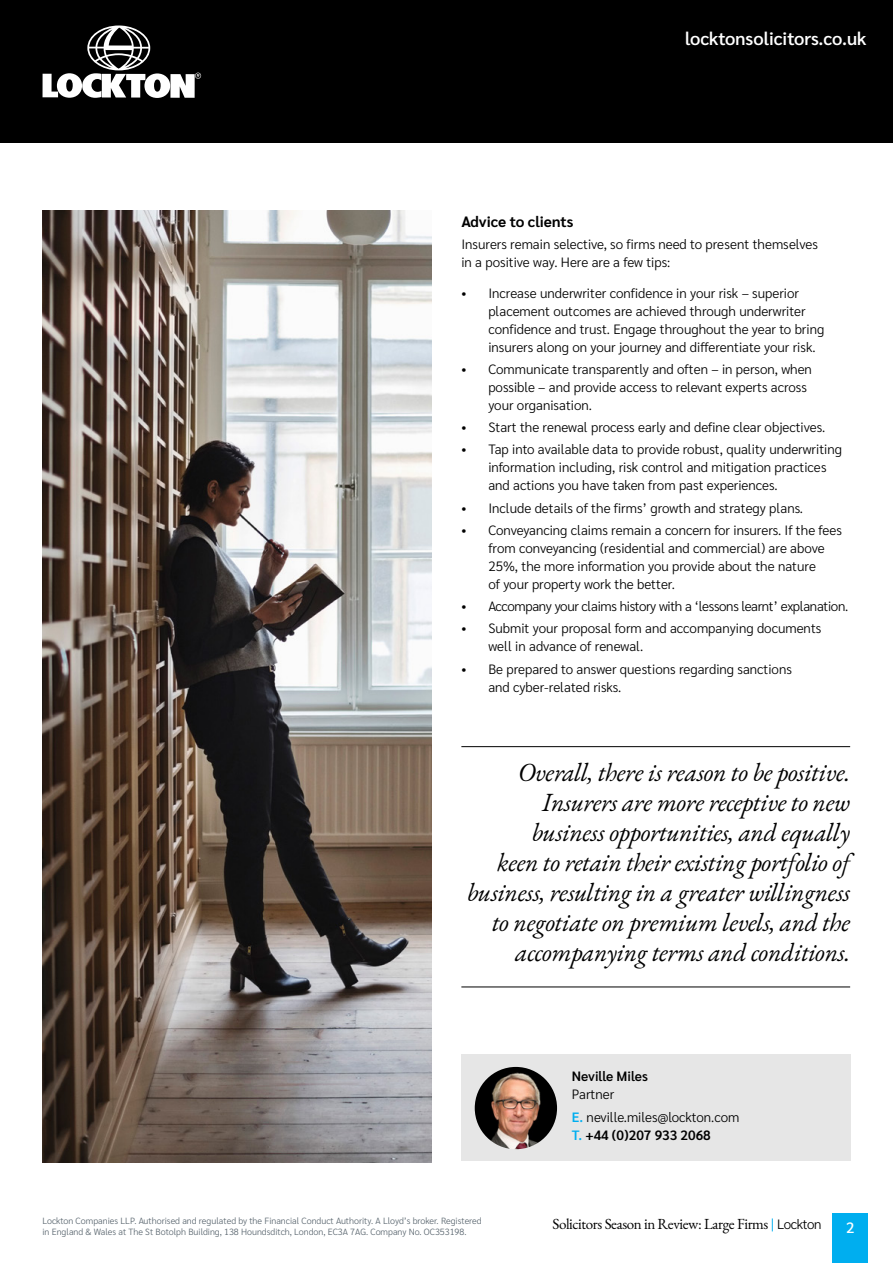
<style>
.page{position:relative;width:893px;height:1263px;background:#fff}
.page>*{position:absolute;margin:0;border:0;box-sizing:border-box;transform-origin:0 0}
.t1{font:italic 25.5px/30px "EB Garamond";letter-spacing:-.01em;color:#000;text-align:right}
.t2{font:600 18px "Sarabun";color:#fff}
.t3{font:15px "EB Garamond";letter-spacing:-.025em;color:#000}
.t4{font:700 15px "Sarabun";color:#000}
.t5{font:500 15px "Sarabun";color:#fff}
.t6{font:300 13.5px/18px "Sarabun";color:#000}
.t7{font:300 13.5px "Sarabun";letter-spacing:-.025em;color:#000}
.t8{font:600 13.5px "Sarabun";color:#000}
.t9{font:300 9px/10.8px "Sarabun";color:#5b6770}
.s1{font-weight:600;color:#00aeef}
.s2{color:#00aeef}
.s3{font-family:"Sarabun";font-weight:300;color:#00aeef}
.s4{font-family:"Sarabun";font-weight:300;font-size:13.5px}
</style>
<div class="page">
<div style="left:832px;top:1213px;width:36px;height:50px;background:#00aeef"></div>
<div style="left:0;top:0;width:893px;height:142px;background:#000"></div>
<svg style="left:43px;top:26px;width:158px;height:72px"></svg>
<div style="left:461px;top:1054px;width:389px;height:106px;background:#e6e6e6"></div>
<img style="left:475px;top:1067px;width:82px;height:82px;border-radius:41px">
<img style="left:43px;top:210px;width:389px;height:952px">
<hr style="left:461px;top:746px;width:389px;height:1px;background:#000">
<hr style="left:461px;top:986px;width:389px;height:1px;background:#000">
<h2 class="t2" style="left:685px;top:28px;width:183px">locktonsolicitors.co.uk</h2>
<p class="t4" style="left:461px;top:213px;width:114px">Advice to clients</p>
<p class="t6" style="left:461px;top:235px;width:358px">Insurers remain selective, so firms need to present themselves in a positive way. Here are a few tips:</p>
<p class="t6" style="left:488px;top:284px;width:337px;text-indent:-27px">• Increase underwriter confidence in your risk – superior placement outcomes are achieved through underwriter confidence and trust. Engage throughout the year to bring insurers along on your journey and differentiate your risk.</p>
<p class="t6" style="left:488px;top:360px;width:325px;text-indent:-27px">• Communicate transparently and often – in person, when possible – and provide access to relevant experts across your organisation.</p>
<p class="t6" style="left:461px;top:418px;width:365px">• Start the renewal process early and define clear objectives.</p>
<p class="t6" style="left:488px;top:441px;width:355px;text-indent:-27px">• Tap into available data to provide robust, quality underwriting information including, risk control and mitigation practices and actions you have taken from past experiences.</p>
<p class="t6" style="left:461px;top:499px;width:343px">• Include details of the firms’ growth and strategy plans.</p>
<p class="t6" style="left:488px;top:521px;width:355px;text-indent:-27px">• Conveyancing claims remain a concern for insurers. If the fees from conveyancing (residential and commercial) are above 25%, the more information you provide about the nature<br>of your property work the better.</p>
<p class="t7" style="left:461px;top:598px;width:388px">• Accompany your claims history with a ‘lessons learnt’ explanation.</p>
<p class="t6" style="left:488px;top:620px;width:335px;text-indent:-27px">• Submit your proposal form and accompanying documents well in advance of renewal.</p>
<p class="t6" style="left:488px;top:660px;width:305px;text-indent:-27px">• Be prepared to answer questions regarding sanctions and cyber-related risks.</p>
<p class="t1" style="left:467px;top:758px;width:385px">Overall, there is reason to be positive.<br>Insurers are more receptive to new business opportunities, and equally<br>keen to retain their existing portfolio of business, resulting in a greater willingness to negotiate on premium levels, and the accompanying terms and conditions.</p>
<p class="t8" style="left:572px;top:1069px;width:78px">Neville Miles</p>
<p class="t6" style="left:572px;top:1083px;width:169px;line-height:22.2px">Partner<br><span class="s1">E.</span> neville.miles@lockton.com</p>
<p class="t8" style="left:572px;top:1127px;width:140px"><span class="s2">T.</span> +44 (0)207 933 2068</p>
<p class="t9" style="left:43px;top:1216px;width:441px">Lockton Companies LLP. Authorised and regulated by the Financial Conduct Authority. A Lloyd’s broker. Registered in England &amp; Wales at The St Botolph Building, 138 Houndsditch, London, EC3A 7AG. Company No. OC353198.</p>
<p class="t3" style="left:553px;top:1214px;width:270px">Solicitors Season in Review: Large Firms <span class="s3">|</span> <span class="s4">Lockton</span></p>
<p class="t5" style="left:846px;top:1219px;width:10px">2</p>
</div>
